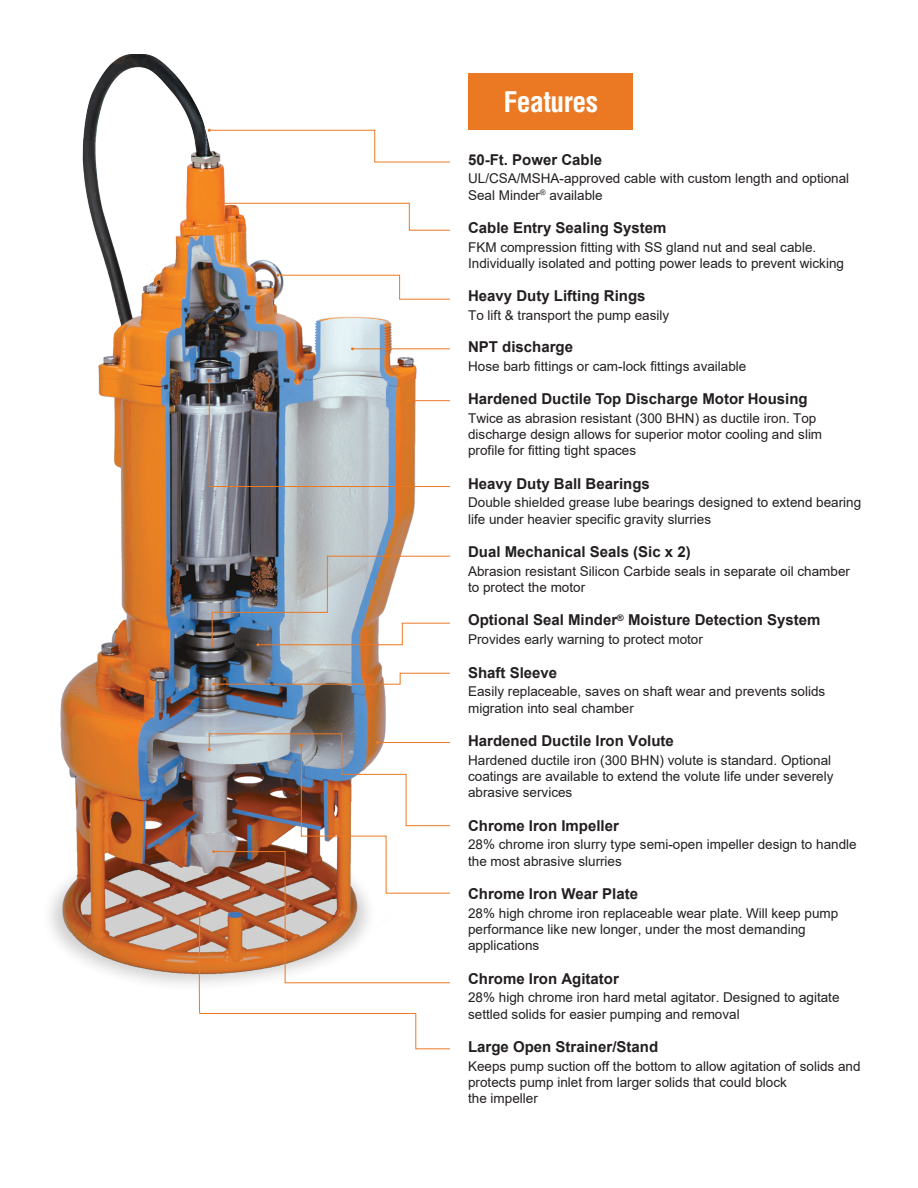
<style>
.page{position:relative;width:918px;height:1188px;background:#fff}
.page>*{position:absolute;margin:0;border:0;box-sizing:border-box;transform-origin:0 0}
.t1{font:700 condensed 27.75px "Helvetica LT Std";letter-spacing:-.02em;color:#fff}
.t2{font:700 15px "Arial";color:#231f20}
.t3{font:13.5px/16.2px "Arial";color:#231f20}
</style>
<div class="page">
<div style="left:469px;top:73px;width:164px;height:57px;background:#eb7923"></div>
<img style="left:50px;top:54px;width:386px;height:894px">
<svg style="left:208px;top:129px;width:242px;height:34px"></svg>
<svg style="left:217px;top:202px;width:233px;height:29px"></svg>
<svg style="left:276px;top:274px;width:174px;height:26px"></svg>
<hr style="left:352px;top:348px;width:98px;height:1px;background:#eb7923">
<svg style="left:208px;top:379px;width:242px;height:108px;background:#aba8a9"></svg>
<svg style="left:212px;top:672px;width:238px;height:14px"></svg>
<svg style="left:66px;top:733px;width:384px;height:317px"></svg>
<img style="left:211px;top:555px;width:239px;height:91px">
<p class="t1" style="left:503px;top:84px;width:96px">Features</p>
<p class="t2" style="left:468px;top:149px;width:136px">50-Ft. Power Cable</p>
<p class="t3" style="left:468px;top:171px;width:383px">UL/CSA/MSHA-approved cable with custom length and optional<br>Seal Minder<sup>®</sup> available</p>
<p class="t2" style="left:468px;top:217px;width:200px">Cable Entry Sealing System</p>
<p class="t3" style="left:468px;top:239px;width:377px">FKM compression fitting with SS gland nut and seal cable.<br>Individually isolated and potting power leads to prevent wicking</p>
<p class="t2" style="left:468px;top:285px;width:179px">Heavy Duty Lifting Rings</p>
<p class="t3" style="left:468px;top:307px;width:203px">To lift &amp; transport the pump easily</p>
<p class="t2" style="left:468px;top:336px;width:107px">NPT discharge</p>
<p class="t3" style="left:468px;top:358px;width:280px">Hose barb fittings or cam-lock fittings available</p>
<p class="t2" style="left:468px;top:388px;width:341px">Hardened Ductile Top Discharge Motor Housing</p>
<p class="t3" style="left:468px;top:410px;width:356px">Twice as abrasion resistant (300 BHN) as ductile iron. Top discharge design allows for superior motor cooling and slim profile for fitting tight spaces</p>
<p class="t2" style="left:468px;top:473px;width:183px">Heavy Duty Ball Bearings</p>
<p class="t3" style="left:468px;top:495px;width:395px">Double shielded grease lube bearings designed to extend bearing life under heavier specific gravity slurries</p>
<p class="t2" style="left:468px;top:541px;width:224px">Dual Mechanical Seals (Sic x 2)</p>
<p class="t3" style="left:468px;top:563px;width:383px">Abrasion resistant Silicon Carbide seals in separate oil chamber to protect the motor</p>
<p class="t2" style="left:468px;top:609px;width:354px">Optional Seal Minder<sup>®</sup> Moisture Detection System</p>
<p class="t3" style="left:468px;top:631px;width:236px">Provides early warning to protect motor</p>
<p class="t2" style="left:468px;top:662px;width:91px">Shaft Sleeve</p>
<p class="t3" style="left:468px;top:684px;width:359px">Easily replaceable, saves on shaft wear and prevents solids migration into seal chamber</p>
<p class="t2" style="left:468px;top:730px;width:207px">Hardened Ductile Iron Volute</p>
<p class="t3" style="left:468px;top:752px;width:367px">Hardened ductile iron (300 BHN) volute is standard. Optional coatings are available to extend the volute life under severely abrasive services</p>
<p class="t2" style="left:468px;top:815px;width:152px">Chrome Iron Impeller</p>
<p class="t3" style="left:468px;top:837px;width:390px">28% chrome iron slurry type semi-open impeller design to handle the most abrasive slurries</p>
<p class="t2" style="left:468px;top:883px;width:172px">Chrome Iron Wear Plate</p>
<p class="t3" style="left:468px;top:905px;width:372px">28% high chrome iron replaceable wear plate. Will keep pump performance like new longer, under the most demanding applications</p>
<p class="t2" style="left:468px;top:968px;width:152px">Chrome Iron Agitator</p>
<p class="t3" style="left:468px;top:990px;width:373px">28% high chrome iron hard metal agitator. Designed to agitate settled solids for easier pumping and removal</p>
<p class="t2" style="left:468px;top:1036px;width:192px">Large Open Strainer/Stand</p>
<p class="t3" style="left:468px;top:1058px;width:394px">Keeps pump suction off the bottom to allow agitation of solids and protects pump inlet from larger solids that could block<br>the impeller</p>
</div>
